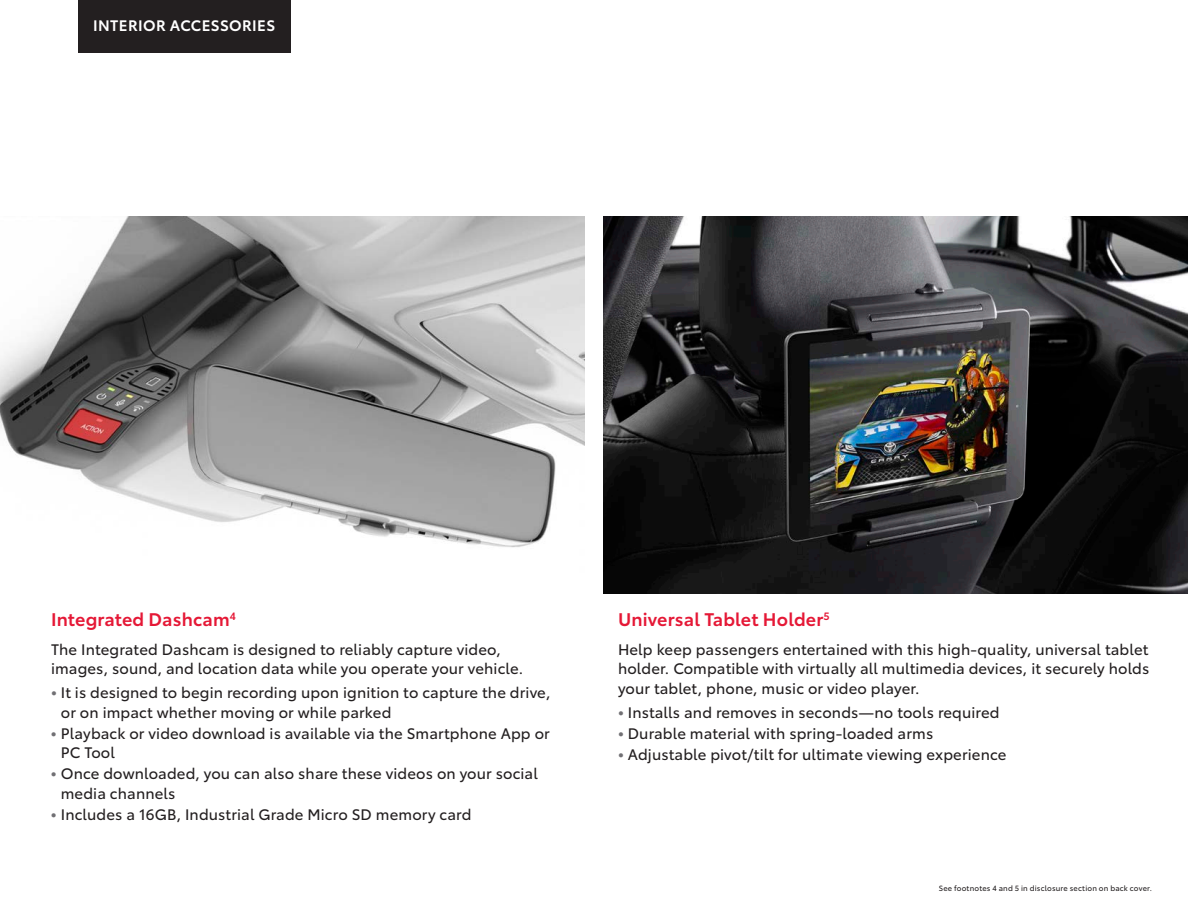
<style>
.page{position:relative;width:1188px;height:918px;background:#fff}
.page>*{position:absolute;margin:0;border:0;box-sizing:border-box;transform-origin:0 0}
._2019_Product_Name_1{font:600 18px "Toyota Type";letter-spacing:.01em;color:#e51836}
._2019_BODY_COPY_Bull{font:15px/19.5px "Toyota Type";letter-spacing:.01em;color:#231f20}
._2019_BODY_COPY{font:15px/19.5px "Toyota Type";letter-spacing:.01em;color:#231f20}
.t1{font:600 15px "Toyota Type";letter-spacing:.025em;color:#fff}
._2019_Disclaimer_Cop{font:7.5px "Toyota Type";letter-spacing:.025em;color:#231f20}
.s1{font-weight:700;color:#717074}
</style>
<div class="page">
<img style="left:603px;top:216px;width:585px;height:378px">
<img style="left:0;top:216px;width:585px;height:332px">
<div style="left:78px;top:0;width:212px;height:52px;background:#231f20"></div>
<p class="t1" style="left:93px;top:14px;width:184px">INTERIOR ACCESSORIES</p>
<p class="_2019_Product_Name_1" style="left:51px;top:606px;width:187px">Integrated Dashcam<sup>4</sup></p>
<p class="_2019_BODY_COPY" style="left:51px;top:638px;width:474px">The Integrated Dashcam is designed to reliably capture video, images, sound, and location data while you operate your vehicle.</p>
<p class="_2019_BODY_COPY_Bull" style="left:61px;top:682px;width:491px;text-indent:-10px"><span class="s1">•</span> It is designed to begin recording upon ignition to capture the drive, or on impact whether moving or while parked</p>
<p class="_2019_BODY_COPY_Bull" style="left:61px;top:722px;width:491px;text-indent:-10px"><span class="s1">•</span> Playback or video download is available via the Smartphone App or<br>PC Tool</p>
<p class="_2019_BODY_COPY_Bull" style="left:61px;top:763px;width:479px;text-indent:-10px"><span class="s1">•</span> Once downloaded, you can also share these videos on your social media channels</p>
<p class="_2019_BODY_COPY_Bull" style="left:51px;top:803px;width:422px"><span class="s1">•</span> Includes a 16GB, Industrial Grade Micro SD memory card</p>
<p class="_2019_Product_Name_1" style="left:618px;top:606px;width:213px">Universal Tablet Holder<sup>5</sup></p>
<p class="_2019_BODY_COPY" style="left:618px;top:638px;width:533px;text-align:justify">Help keep passengers entertained with this high-quality, universal tablet holder. Compatible with virtually all multimedia devices, it securely holds your tablet, phone, music or video player.</p>
<p class="_2019_BODY_COPY_Bull" style="left:618px;top:701px;width:383px"><span class="s1">•</span> Installs and removes in seconds—no tools required</p>
<p class="_2019_BODY_COPY_Bull" style="left:618px;top:722px;width:317px"><span class="s1">•</span> Durable material with spring-loaded arms</p>
<p class="_2019_BODY_COPY_Bull" style="left:618px;top:743px;width:390px"><span class="s1">•</span> Adjustable pivot/tilt for ultimate viewing experience</p>
<p class="_2019_Disclaimer_Cop" style="left:939px;top:883px;width:215px">See footnotes 4 and 5 in disclosure section on back cover.</p>
</div>
